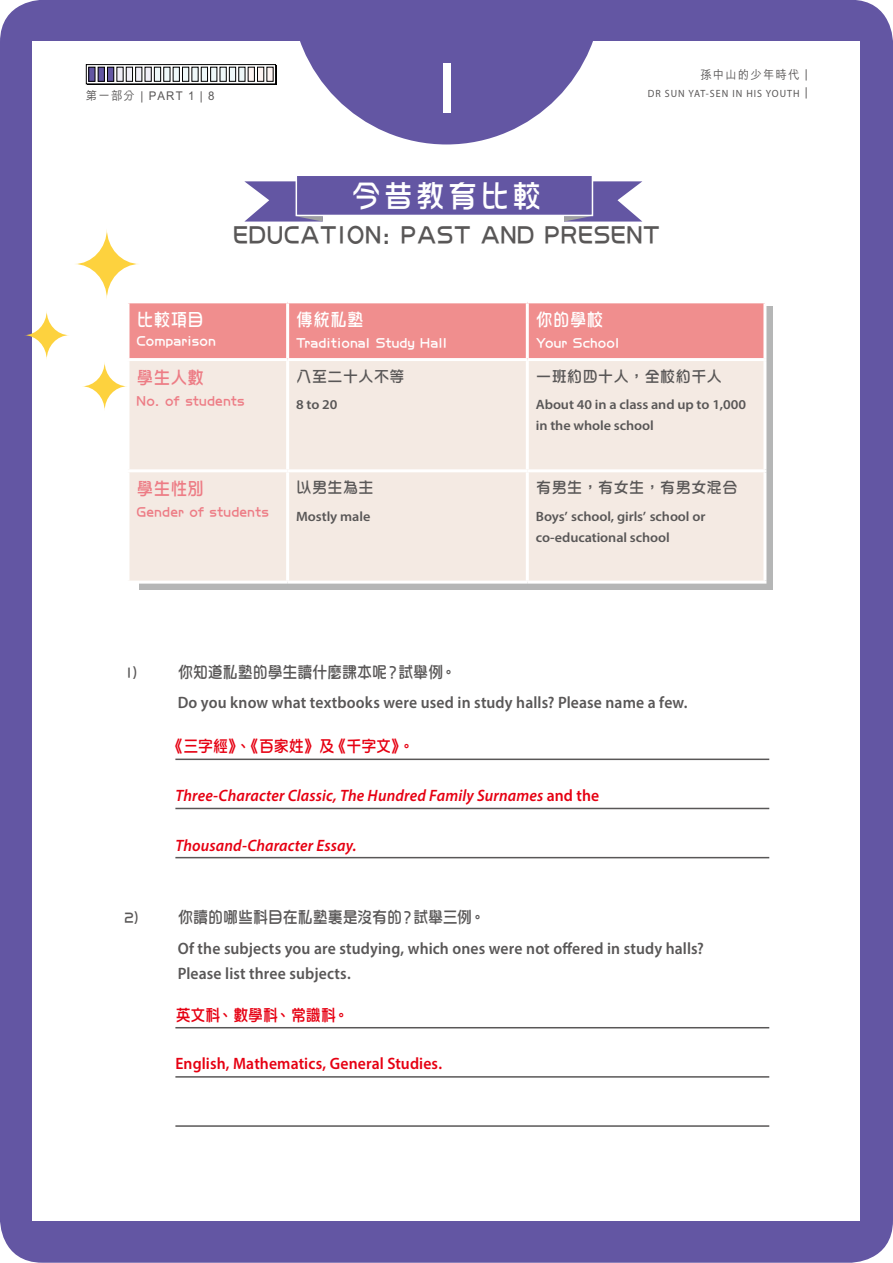
<style>
.page{position:relative;width:893px;height:1263px;background:#6356a3}
.page>*{position:absolute;margin:0;border:0;box-sizing:border-box;transform-origin:0 0}
.t1{font:80.7px "DF Hua Zong HK W5";color:#fff;scale:.95 1}
.t2{font:31.2px "DF Hua Zong HK W5";letter-spacing:.08em;color:#fff;scale:.95 1}
.t3{font:28.2px "DF Hua Zong HK W5";letter-spacing:.02em;color:#595757;scale:.95 1}
.t4{font:18px "DF Hua Zong HK W5";letter-spacing:-.01em;color:#fff;scale:.95 1}
.t5{font:18px "DF Hua Zong HK W5";letter-spacing:-.01em;color:#ed7c85;scale:.95 1}
.t6{font:600 16.5px/25.5px "Myriad Pro";letter-spacing:.01em;color:#595757;scale:.95 1}
.t7{font:italic 600 16.5px "Myriad Pro";letter-spacing:.01em;color:#e60012;scale:.95 1}
.t8{font:16.5px "DF Hua Zong HK W5";letter-spacing:-.045em;color:#595757;scale:.95 1}
.t9{font:600 16.5px "Myriad Pro";letter-spacing:.01em;color:#e60012;scale:.95 1}
.t10{font:16.5px "DF Hua Zong HK W5";letter-spacing:-.05em;color:#e60012;scale:.95 1}
.t11{font:15.6px "DF Hua Zong HK W5";letter-spacing:.01em;color:#fff}
.t12{font:15.6px "DF Hua Zong HK W5";letter-spacing:-.01em;color:#595757}
.t13{font:15.6px "DF Hua Zong HK W5";letter-spacing:.02em;color:#ed7c85}
.t14{font:600 13.5px/21px "Myriad Pro";letter-spacing:-.005em;color:#595757;scale:1.05 1}
.t15{font:500 12px "M Hei HK";letter-spacing:.1em;color:#595757;scale:.95 1}
.t16{font:10.5px "Myriad Pro";letter-spacing:.1em;color:#595757;scale:.95 1}
.s1{font-style:normal}
</style>
<div class="page">
<div style="left:33px;top:41px;width:827px;height:1180px;background:#fff"></div>
<svg style="left:300px;top:41px;width:293px;height:103px"></svg>
<div style="left:87px;top:66px;width:190px;height:19px;background:#000"></div>
<svg style="left:88px;top:66px;width:186px;height:16px"></svg>
<div style="left:86px;top:64px;width:190px;height:20px;border:1px solid #000"></div>
<div style="left:89px;top:67px;width:6px;height:14px;background:#6356a3"></div>
<div style="left:88px;top:67px;width:7px;height:15px;border:1px solid #000"></div>
<div style="left:98px;top:67px;width:6px;height:14px;background:#6356a3"></div>
<div style="left:98px;top:67px;width:7px;height:15px;border:1px solid #000"></div>
<div style="left:107px;top:67px;width:7px;height:14px;background:#6356a3"></div>
<div style="left:107px;top:67px;width:7px;height:15px;border:1px solid #000"></div>
<div style="left:117px;top:67px;width:6px;height:14px;background:#f0eef7"></div>
<div style="left:126px;top:67px;width:7px;height:14px;background:#f0eef7"></div>
<div style="left:126px;top:67px;width:7px;height:15px;border:1px solid #000"></div>
<div style="left:136px;top:67px;width:6px;height:14px;background:#f0eef7"></div>
<div style="left:135px;top:67px;width:7px;height:15px;border:1px solid #000"></div>
<div style="left:145px;top:67px;width:6px;height:14px;background:#f0eef7"></div>
<div style="left:145px;top:67px;width:7px;height:15px;border:1px solid #000"></div>
<div style="left:154px;top:67px;width:7px;height:14px;background:#eff8f9"></div>
<div style="left:154px;top:67px;width:7px;height:15px;border:1px solid #000"></div>
<div style="left:220px;top:67px;width:6px;height:14px;background:#eff8f9"></div>
<div style="left:220px;top:67px;width:7px;height:15px;border:1px solid #000"></div>
<div style="left:164px;top:67px;width:6px;height:14px;background:#eff8f9"></div>
<div style="left:163px;top:67px;width:7px;height:15px;border:1px solid #000"></div>
<div style="left:229px;top:67px;width:7px;height:14px;background:#eff8f9"></div>
<div style="left:229px;top:67px;width:7px;height:15px;border:1px solid #000"></div>
<div style="left:173px;top:67px;width:6px;height:14px;background:#eff8f9"></div>
<div style="left:173px;top:67px;width:7px;height:15px;border:1px solid #000"></div>
<div style="left:239px;top:67px;width:6px;height:14px;background:#eff8f9"></div>
<div style="left:182px;top:67px;width:7px;height:14px;background:#eff8f9"></div>
<div style="left:182px;top:67px;width:7px;height:15px;border:1px solid #000"></div>
<div style="left:248px;top:67px;width:6px;height:14px;background:#fef4f2"></div>
<div style="left:248px;top:67px;width:7px;height:15px;border:1px solid #000"></div>
<div style="left:192px;top:67px;width:6px;height:14px;background:#eff8f9"></div>
<div style="left:257px;top:67px;width:7px;height:14px;background:#fef4f2"></div>
<div style="left:257px;top:67px;width:7px;height:15px;border:1px solid #000"></div>
<div style="left:201px;top:67px;width:7px;height:14px;background:#eff8f9"></div>
<div style="left:201px;top:67px;width:7px;height:15px;border:1px solid #000"></div>
<div style="left:267px;top:67px;width:6px;height:14px;background:#fef4f2"></div>
<div style="left:211px;top:67px;width:6px;height:14px;background:#eff8f9"></div>
<div style="left:210px;top:67px;width:7px;height:15px;border:1px solid #000"></div>
<div style="left:140px;top:307px;width:633px;height:283px;background:#b5b6b6"></div>
<div style="left:129px;top:303px;width:634px;height:55px;background:#f08e8e"></div>
<div style="left:129px;top:361px;width:634px;height:220px;background:#f4eae3"></div>
<hr style="left:286px;top:303px;width:3px;height:55px;background:#fff">
<hr style="left:526px;top:303px;width:3px;height:55px;background:#fff">
<hr style="left:763px;top:303px;width:3px;height:55px;background:#fff">
<hr style="left:126px;top:358px;width:162px;height:3px;background:#fff">
<hr style="left:288px;top:358px;width:239px;height:3px;background:#fff">
<hr style="left:286px;top:361px;width:3px;height:108px;background:#fff">
<hr style="left:527px;top:358px;width:239px;height:3px;background:#fff">
<hr style="left:526px;top:361px;width:3px;height:108px;background:#fff">
<hr style="left:763px;top:361px;width:3px;height:108px;background:#fff">
<hr style="left:126px;top:469px;width:162px;height:3px;background:#fff">
<hr style="left:288px;top:469px;width:239px;height:3px;background:#fff">
<hr style="left:286px;top:472px;width:3px;height:109px;background:#fff">
<hr style="left:527px;top:469px;width:239px;height:3px;background:#fff">
<hr style="left:526px;top:472px;width:3px;height:109px;background:#fff">
<hr style="left:763px;top:472px;width:3px;height:109px;background:#fff">
<hr style="left:126px;top:581px;width:162px;height:3px;background:#fff">
<hr style="left:288px;top:581px;width:239px;height:3px;background:#fff">
<hr style="left:527px;top:581px;width:239px;height:3px;background:#fff">
<svg style="left:74px;top:229px;width:66px;height:70px"></svg>
<svg style="left:24px;top:310px;width:46px;height:50px"></svg>
<svg style="left:82px;top:361px;width:46px;height:50px"></svg>
<hr style="left:175px;top:758px;width:594px;height:2px;background:#595757">
<hr style="left:175px;top:1027px;width:594px;height:1px;background:#595757">
<hr style="left:175px;top:808px;width:594px;height:1px;background:#595757">
<hr style="left:175px;top:1076px;width:594px;height:2px;background:#595757">
<hr style="left:175px;top:857px;width:594px;height:1px;background:#595757">
<hr style="left:175px;top:1125px;width:594px;height:2px;background:#595757">
<svg style="left:244px;top:181px;width:79px;height:41px"></svg>
<svg style="left:564px;top:181px;width:78px;height:41px"></svg>
<div style="left:296px;top:175px;width:297px;height:41px;background:#6356a3;border:2px solid #fff"></div>
<p class="t15" style="left:86px;top:87px;width:53px">第一部分</p>
<p class="t15" style="left:140px;top:87px;width:5px">|</p>
<p class="t15" style="left:188px;top:87px;width:8px">1</p>
<p class="t15" style="left:149px;top:87px;width:37px">PART</p>
<p class="t15" style="left:200px;top:87px;width:17px">8|</p>
<h1 class="t1" style="left:434px;top:41px;width:28px">I</h1>
<p class="t15" style="left:805px;top:64px;width:5px">|</p>
<p class="t15" style="left:700px;top:66px;width:106px">孫中山的少年時代</p>
<p class="t15" style="left:805px;top:83px;width:5px">|</p>
<p class="t16" style="left:648px;top:87px;width:161px">DR SUN YAT-SEN IN HIS YOUTH</p>
<h2 class="t2" style="left:351px;top:178px;width:202px">今昔教育比較</h2>
<h3 class="t3" style="left:233px;top:219px;width:451px">EDUCATION: PAST AND PRESENT</h3>
<p class="t4" style="left:136px;top:310px;width:73px">比較項目</p>
<p class="t11" style="left:136px;top:331px;width:81px">Comparison</p>
<p class="t4" style="left:296px;top:310px;width:73px">傳統私塾</p>
<p class="t11" style="left:296px;top:334px;width:153px">Traditional Study Hall</p>
<p class="t4" style="left:536px;top:310px;width:73px">你的學校</p>
<p class="t11" style="left:536px;top:334px;width:85px">Your School</p>
<p class="t5" style="left:136px;top:367px;width:73px">學生人數</p>
<p class="t13" style="left:136px;top:392px;width:110px">No. of students</p>
<p class="t12" style="left:296px;top:368px;width:110px">八至二十人不等</p>
<p class="t14" style="left:296px;top:394px;width:41px">to8 20</p>
<p class="t5" style="left:136px;top:479px;width:73px">學生性別</p>
<p class="t13" style="left:136px;top:503px;width:134px">Gender of students</p>
<p class="t12" style="left:296px;top:479px;width:79px">以男生為主</p>
<p class="t14" style="left:296px;top:505px;width:72px">Mostly male</p>
<p class="t8" style="left:124px;top:663px;width:16px">)1</p>
<p class="t8" style="left:178px;top:663px;width:281px">你知道私塾的學生讀什麼課本呢？試舉例</p>
<p class="t8" style="left:441px;top:663px;width:18px">。</p>
<p class="t12" style="left:536px;top:368px;width:188px">一班約四十人，全校約千人</p>
<p class="t14" style="left:536px;top:394px;width:202px">About 40 in a class and up to 1,000 in the whole school</p>
<p class="t12" style="left:536px;top:479px;width:203px">有男生，有女生，有男女混合</p>
<p class="t14" style="left:536px;top:505px;width:163px">Boys’ school, girls’ school or co-educational school</p>
<p class="t6" style="left:178px;top:689px;width:538px">Do you know what textbooks were used in study halls? Please name a few.</p>
<p class="t10" style="left:168px;top:737px;width:178px">《三字經》、《百家姓》及</p>
<p class="t10" style="left:331px;top:737px;width:90px">《千字文。《</p>
<p class="t8" style="left:124px;top:908px;width:17px">)2</p>
<p class="t7" style="left:175px;top:785px;width:448px">Three-Character Classic, The Hundred Family Surnames <span class="s1">and the</span></p>
<p class="t7" style="left:175px;top:835px;width:192px">Thousand-Character Essay.</p>
<p class="t8" style="left:178px;top:908px;width:238px">你讀的哪些科目在私塾裏是沒有的</p>
<p class="t8" style="left:400px;top:908px;width:78px">？試舉三例</p>
<p class="t8" style="left:470px;top:908px;width:18px">。</p>
<p class="t6" style="left:178px;top:935px;width:555px">Of the subjects you are studying, which ones were not offered in study halls?<br>Please list three subjects.</p>
<p class="t10" style="left:175px;top:1006px;width:49px">英文科</p>
<p class="t10" style="left:218px;top:1006px;width:66px">、數學科</p>
<p class="t10" style="left:275px;top:1006px;width:66px">、常識科</p>
<p class="t10" style="left:333px;top:1006px;width:18px">。</p>
<p class="t9" style="left:175px;top:1053px;width:282px">English, Mathematics, General Studies.</p>
</div>
